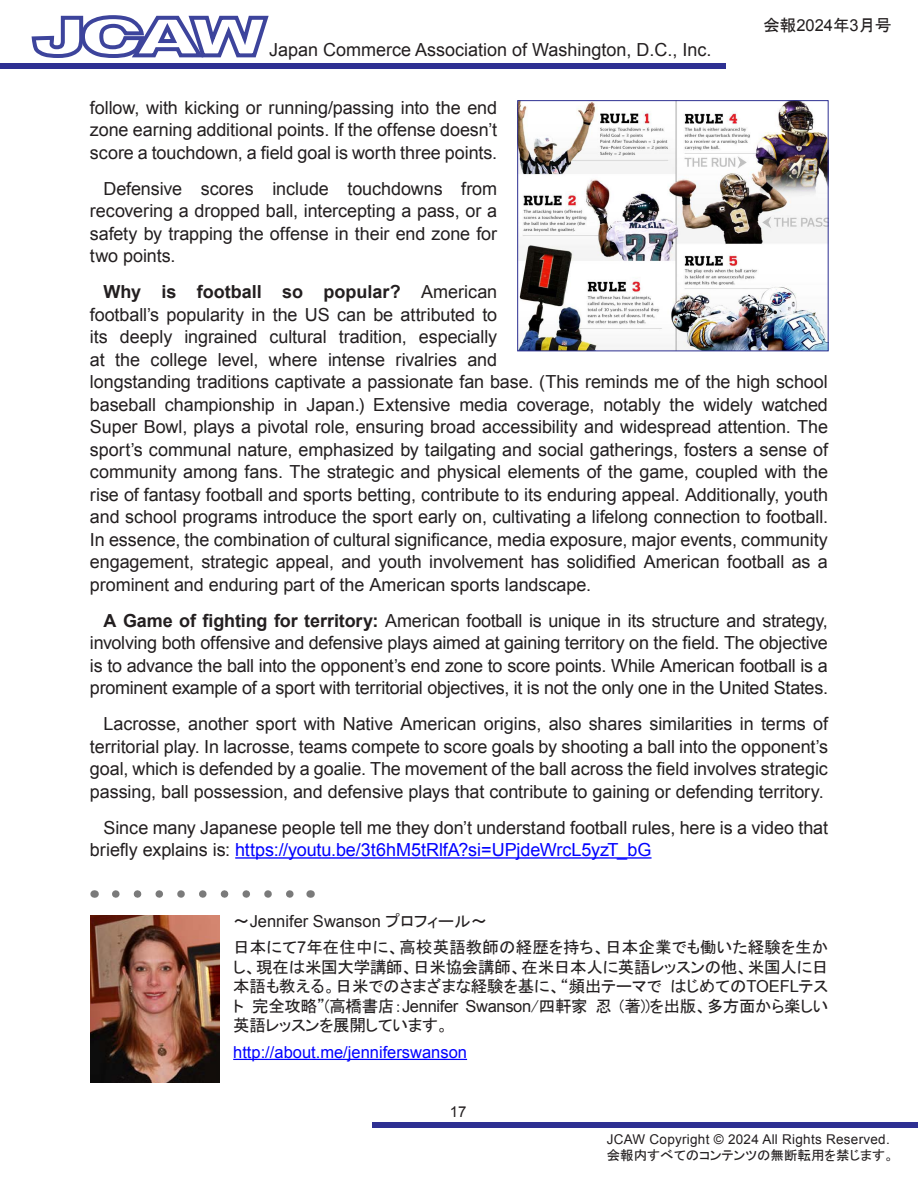
<style>
.page{position:relative;width:918px;height:1188px;background:#fff}
.page>*{position:absolute;margin:0;border:0;box-sizing:border-box;transform-origin:0 0}
.t1{font:18px/22.5px "Arial";letter-spacing:-.005em;color:#231f20;text-align:justify}
.t2{font:16.5px/19.5px "MS P Gothic";letter-spacing:-.02em;color:#231f20;text-align:justify}
.t3{font:16.5px "Arial";color:#00f}
.t4{font:16.5px "Arial";color:#231f20}
.t5{font:15px "Arial";color:#231f20}
.t6{font:13.5px "Arial";letter-spacing:.02em;color:#231f20}
.t7{font:13.5px "MS P Gothic";color:#231f20}
.s1{font-family:"Arial"}
.s2{font-weight:700}
.s3{color:#00f}
.s4{font-family:"MS P Gothic"}
</style>
<div class="page">
<div style="left:1px;top:63px;width:725px;height:6px;background:#2e3092"></div>
<svg style="left:31px;top:15px;width:238px;height:43px"></svg>
<div style="left:372px;top:1123px;width:545px;height:5px;background:#2e3092"></div>
<hr style="left:235px;top:857px;width:417px;height:2px;background:#00f">
<hr style="left:233px;top:1059px;width:234px;height:1px;background:#00f">
<img style="left:90px;top:915px;width:130px;height:168px">
<svg style="left:116px;top:890px;width:178px;height:8px"></svg>
<img style="left:519px;top:102px;width:307px;height:247px">
<div style="left:517px;top:100px;width:311px;height:251px;border:1px solid #2e3092"></div>
<p class="t1" style="left:269px;top:39px;width:444px">Japan Commerce Association of Washington, D.C., Inc.</p>
<p class="t2" style="left:763px;top:15px;width:130px">会報<span class="s1">2024</span>年<span class="s1">3</span>月号</p>
<p class="t1" style="left:90px;top:96px;width:409px">follow, with kicking or running/passing into the end zone earning additional points. If the offense doesn’t score a touchdown, a field goal is worth three points.</p>
<p class="t1" style="left:90px;top:177px;width:409px;text-indent:13px">Defensive scores include touchdowns from recovering a dropped ball, intercepting a pass, or a safety by trapping the offense in their end zone for two points.</p>
<p class="t1" style="left:90px;top:281px;width:740px;text-align:left;text-indent:13px"><span class="s2">Why is football so popular?</span> American<br>football’s popularity in the US can be attributed to<br>its deeply ingrained cultural tradition, especially<br>at the college level, where intense rivalries and<br>longstanding traditions captivate a passionate fan base. (This reminds me of the high school baseball championship in Japan.) Extensive media coverage, notably the widely watched Super Bowl, plays a pivotal role, ensuring broad accessibility and widespread attention. The sport’s communal nature, emphasized by tailgating and social gatherings, fosters a sense of community among fans. The strategic and physical elements of the game, coupled with the rise of fantasy football and sports betting, contribute to its enduring appeal. Additionally, youth and school programs introduce the sport early on, cultivating a lifelong connection to football.<br>In essence, the combination of cultural significance, media exposure, major events, community engagement, strategic appeal, and youth involvement has solidified American football as a prominent and enduring part of the American sports landscape.</p>
<p class="t1" style="left:90px;top:609px;width:740px;text-indent:13px"><span class="s2">A Game of fighting for territory:</span> American football is unique in its structure and strategy, involving both offensive and defensive plays aimed at gaining territory on the field. The objective is to advance the ball into the opponent’s end zone to score points. While American football is a prominent example of a sport with territorial objectives, it is not the only one in the United States.</p>
<p class="t1" style="left:90px;top:713px;width:740px;text-indent:13px">Lacrosse, another sport with Native American origins, also shares similarities in terms of territorial play. In lacrosse, teams compete to score goals by shooting a ball into the opponent’s goal, which is defended by a goalie. The movement of the ball across the field involves strategic passing, ball possession, and defensive plays that contribute to gaining or defending territory.</p>
<p class="t1" style="left:90px;top:816px;width:740px;text-indent:13px">Since many Japanese people tell me they don’t understand football rules, here is a video that briefly explains is: <span class="s3">https://youtu.be/3t6hM5tRlfA?si=UPjdeWrcL5yzT_bG</span></p>
<p class="t4" style="left:233px;top:911px;width:255px"><span class="s4">〜</span>Jennifer Swanson <span class="s4">プロフィール〜</span></p>
<p class="t2" style="left:233px;top:938px;width:597px">日本にて<span class="s1">7</span>年在住中に、高校英語教師の経歴を持ち、日本企業でも働いた経験を生かし、現在は米国大学講師、日米協会講師、在米日本人に英語レッスンの他、米国人に日本語も教える。日米でのさまざまな経験を基に、“頻出テーマではじめての<span class="s1">TOEFL</span>テスト完全攻略”(高橋書店：<span class="s1">Jennifer Swanson</span>/四軒家 忍 (著))を出版、多方面から楽しい英語レッスンを展開しています。</p>
<p class="t3" style="left:233px;top:1041px;width:235px">http://about.me/jenniferswanson</p>
<p class="t5" style="left:450px;top:1102px;width:18px">17</p>
<p class="t6" style="left:607px;top:1130px;width:285px">JCAW Copyright © 2024 All Rights Reserved.</p>
<p class="t7" style="left:607px;top:1149px;width:289px">会報内すべてのコンテンツの無断転用を禁じます。</p>
</div>
